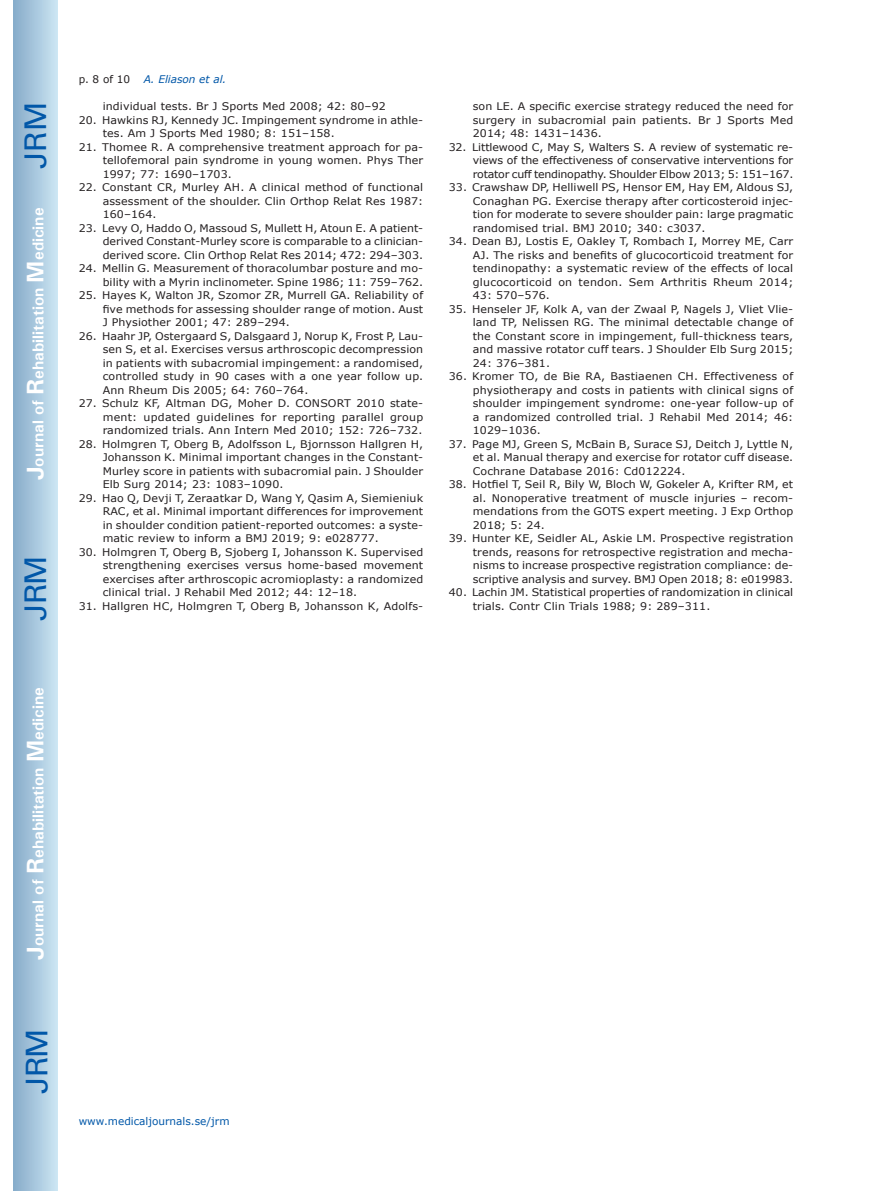
<style>
.page{position:relative;width:872px;height:1191px;background:#fff}
.page>*{position:absolute;margin:0;border:0;box-sizing:border-box;transform-origin:0 0}
.t1{font:30px "Univers";letter-spacing:-.03em;color:#0157a8}
.t2{font:700 15.75px "Univers";color:#fff}
.t3{font:10.5px/13.5px "Verdana";letter-spacing:.01em;color:#231f20;text-align:justify;scale:1.05 1}
.t4{font:10.5px "Verdana";color:#0157a8}
.t5{font:italic 10.5px "Verdana";color:#0157a8}
.t6{font:10.5px "Verdana";letter-spacing:.01em;color:#231f20}
.s1{font-size:24px}
</style>
<div class="page">
<div style="left:14px;top:0;width:43px;height:1191px;background:linear-gradient(to right,#88acca,#cbe5f2)"></div>
<h1 class="t1" style="left:18px;top:169px;width:68px;rotate:-90deg">JRM</h1>
<h2 class="t2" style="left:28px;top:480px;width:274px;rotate:-90deg"><span class="s1">J</span>ournal of <span class="s1">R</span>ehabilitation <span class="s1">M</span>edicine</h2>
<h1 class="t1" style="left:18px;top:620px;width:67px;rotate:-90deg">JRM</h1>
<h2 class="t2" style="left:28px;top:959px;width:274px;rotate:-90deg"><span class="s1">J</span>ournal of <span class="s1">R</span>ehabilitation <span class="s1">M</span>edicine</h2>
<h1 class="t1" style="left:19px;top:1093px;width:67px;rotate:-90deg">JRM</h1>
<p class="t6" style="left:79px;top:72px;width:53px">p. 8 of 10</p>
<p class="t5" style="left:144px;top:72px;width:84px">A. Eliason et al.</p>
<p class="t3" style="left:103px;top:100px;width:271px">individual tests. Br J Sports Med 2008; 42: 80–92</p>
<p class="t3" style="left:103px;top:113px;width:307px;text-indent:-24px">20. Hawkins RJ, Kennedy JC. Impingement syndrome in athle&shy;tes. Am J Sports Med 1980; 8: 151–158.</p>
<p class="t3" style="left:103px;top:140px;width:307px;text-indent:-24px">21. Thomee R. A comprehensive treatment approach for pa&shy;tellofemoral pain syndrome in young women. Phys Ther 1997; 77: 1690–1703.</p>
<p class="t3" style="left:103px;top:181px;width:307px;text-indent:-24px">22. Constant CR, Murley AH. A clinical method of functional assessment of the shoulder. Clin Orthop Relat Res 1987:<br>160–164.</p>
<p class="t3" style="left:103px;top:221px;width:307px;text-align:left;text-indent:-24px">23. Levy O, Haddo O, Massoud S, Mullett H, Atoun E. A patient&shy;derived Constant-Murley score is comparable to a clinician&shy;derived score. Clin Orthop Relat Res 2014; 472: 294–303.</p>
<p class="t3" style="left:79px;top:262px;width:330px;text-align:right">24. Mellin G. Measurement of thoracolumbar posture and mo&shy;bility with a Myrin inclinometer. Spine 1986; 11: 759–762.</p>
<p class="t3" style="left:103px;top:289px;width:307px;text-indent:-24px">25. Hayes K, Walton JR, Szomor ZR, Murrell GA. Reliability of five methods for assessing shoulder range of motion. Aust J Physiother 2001; 47: 289–294.</p>
<p class="t3" style="left:103px;top:329px;width:307px;text-indent:-24px">26. Haahr JP, Ostergaard S, Dalsgaard J, Norup K, Frost P, Lau&shy;sen S, et al. Exercises versus arthroscopic decompression in patients with subacromial impingement: a randomised, controlled study in 90 cases with a one year follow up.<br>Ann Rheum Dis 2005; 64: 760–764.</p>
<p class="t3" style="left:103px;top:397px;width:307px;text-indent:-24px">27. Schulz KF, Altman DG, Moher D. CONSORT 2010 state&shy;ment: updated guidelines for reporting parallel group randomized trials. Ann Intern Med 2010; 152: 726–732.</p>
<p class="t3" style="left:103px;top:437px;width:307px;text-align:left;text-indent:-24px">28. Holmgren T, Oberg B, Adolfsson L, Bjornsson Hallgren H, Johansson K. Minimal important changes in the Constant-Murley score in patients with subacromial pain. J Shoulder Elb Surg 2014; 23: 1083–1090.</p>
<p class="t3" style="left:103px;top:491px;width:307px;text-indent:-24px">29. Hao Q, Devji T, Zeraatkar D, Wang Y, Qasim A, Siemieniuk RAC, et al. Minimal important differences for improvement in shoulder condition patient-reported outcomes: a syste&shy;matic review to inform a BMJ 2019; 9: e028777.</p>
<p class="t3" style="left:103px;top:545px;width:307px;text-indent:-24px">30. Holmgren T, Oberg B, Sjoberg I, Johansson K. Supervised strengthening exercises versus home-based movement exercises after arthroscopic acromioplasty: a randomized clinical trial. J Rehabil Med 2012; 44: 12–18.</p>
<p class="t3" style="left:79px;top:599px;width:330px">31. Hallgren HC, Holmgren T, Oberg B, Johansson K, Adolfs-</p>
<p class="t3" style="left:473px;top:100px;width:307px">son LE. A specific exercise strategy reduced the need for surgery in subacromial pain patients. Br J Sports Med 2014; 48: 1431–1436.</p>
<p class="t3" style="left:473px;top:140px;width:307px;text-indent:-24px">32. Littlewood C, May S, Walters S. A review of systematic re&shy;views of the effectiveness of conservative interventions for rotator cuff tendinopathy. Shoulder Elbow 2013; 5: 151–167.</p>
<p class="t3" style="left:473px;top:181px;width:307px;text-indent:-24px">33. Crawshaw DP, Helliwell PS, Hensor EM, Hay EM, Aldous SJ, Conaghan PG. Exercise therapy after corticosteroid injec&shy;tion for moderate to severe shoulder pain: large pragmatic randomised trial. BMJ 2010; 340: c3037.</p>
<p class="t3" style="left:473px;top:235px;width:307px;text-indent:-24px">34. Dean BJ, Lostis E, Oakley T, Rombach I, Morrey ME, Carr AJ. The risks and benefits of glucocorticoid treatment for tendinopathy: a systematic review of the effects of local glucocorticoid on tendon. Sem Arthritis Rheum 2014; 43: 570–576.</p>
<p class="t3" style="left:473px;top:302px;width:307px;text-indent:-24px">35. Henseler JF, Kolk A, van der Zwaal P, Nagels J, Vliet Vlie&shy;land TP, Nelissen RG. The minimal detectable change of the Constant score in impingement, full-thickness tears, and massive rotator cuff tears. J Shoulder Elb Surg 2015; 24: 376–381.</p>
<p class="t3" style="left:473px;top:370px;width:307px;text-indent:-24px">36. Kromer TO, de Bie RA, Bastiaenen CH. Effectiveness of physiotherapy and costs in patients with clinical signs of shoulder impingement syndrome: one-year follow-up of a randomized controlled trial. J Rehabil Med 2014; 46:<br>1029–1036.</p>
<p class="t3" style="left:473px;top:437px;width:307px;text-indent:-24px">37. Page MJ, Green S, McBain B, Surace SJ, Deitch J, Lyttle N, et al. Manual therapy and exercise for rotator cuff disease.<br>Cochrane Database 2016: Cd012224.</p>
<p class="t3" style="left:473px;top:478px;width:307px;text-indent:-24px">38. Hotfiel T, Seil R, Bily W, Bloch W, Gokeler A, Krifter RM, et al. Nonoperative treatment of muscle injuries – recom&shy;mendations from the GOTS expert meeting. J Exp Orthop 2018; 5: 24.</p>
<p class="t3" style="left:473px;top:532px;width:307px;text-indent:-24px">39. Hunter KE, Seidler AL, Askie LM. Prospective registration trends, reasons for retrospective registration and mecha&shy;nisms to increase prospective registration compliance: de&shy;scriptive analysis and survey. BMJ Open 2018; 8: e019983.</p>
<p class="t3" style="left:473px;top:586px;width:307px;text-indent:-24px">40. Lachin JM. Statistical properties of randomization in clinical trials. Contr Clin Trials 1988; 9: 289–311.</p>
<p class="t4" style="left:79px;top:1114px;width:152px">www.medicaljournals.se/jrm</p>
</div>
